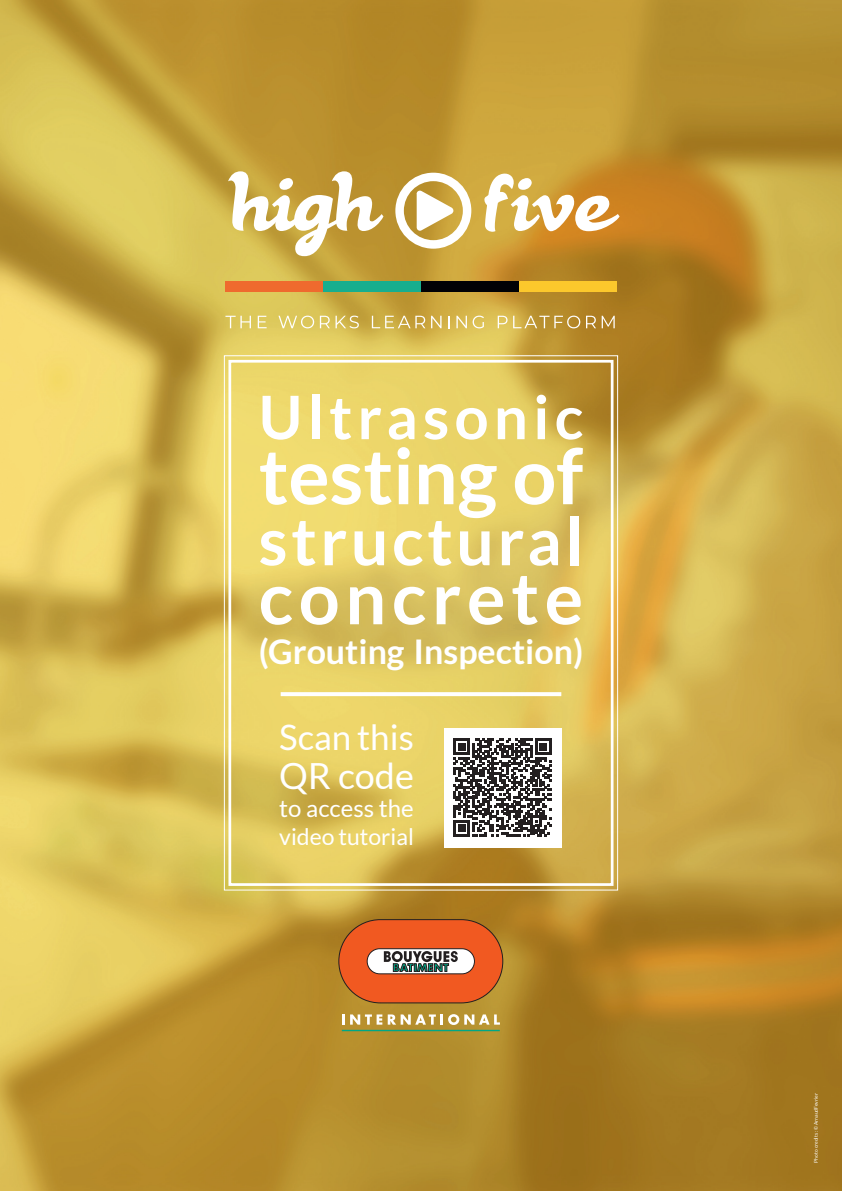
<style>
.page{position:relative;width:842px;height:1191px;background:#fff}
.page>*{position:absolute;margin:0;border:0;box-sizing:border-box;transform-origin:0 0}
.t1{font:700 77px "Lato";color:#fff}
.t2{font:700 72px "Lato";letter-spacing:.08em;color:#fff}
.t3{font:700 66px "Lato";letter-spacing:.055em;color:#fff}
.t4{font:700 60px "Lato";letter-spacing:.085em;color:#fff}
.t5{font:36px "Lato";color:#fff}
.t6{font:35px "Lato";color:#fff}
.t7{font:700 34px "Lato";color:#fff}
.t8{font:24px "Lato";color:#fff}
.t9{font:23px "Lato";color:#fff}
.t10{font:5px "Lato";color:#fff}
</style>
<div class="page">
<img style="left:0;top:0;width:842px;height:1191px">
<div style="left:228px;top:360px;width:385px;height:526px;border:3px solid #fff"></div>
<div style="left:444px;top:728px;width:117px;height:119px;background:#fff"></div>
<svg style="left:453px;top:738px;width:99px;height:98px"></svg>
<hr style="left:342px;top:1029px;width:158px;height:2px;background:#00a786">
<svg style="left:342px;top:1014px;width:40px;height:10px"></svg>
<svg style="left:388px;top:1014px;width:112px;height:11px"></svg>
<svg style="left:338px;top:919px;width:165px;height:84px;background:#d56b3b"></svg>
<svg style="left:281px;top:692px;width:280px;height:4px"></svg>
<svg style="left:225px;top:316px;width:26px;height:12px"></svg>
<svg style="left:258px;top:316px;width:9px;height:12px"></svg>
<svg style="left:278px;top:316px;width:36px;height:12px"></svg>
<svg style="left:320px;top:316px;width:39px;height:12px"></svg>
<svg style="left:372px;top:316px;width:53px;height:12px"></svg>
<svg style="left:431px;top:316px;width:11px;height:12px"></svg>
<svg style="left:448px;top:316px;width:2px;height:12px"></svg>
<svg style="left:456px;top:316px;width:11px;height:12px"></svg>
<svg style="left:473px;top:316px;width:11px;height:12px"></svg>
<svg style="left:498px;top:316px;width:9px;height:12px"></svg>
<svg style="left:513px;top:316px;width:67px;height:12px"></svg>
<svg style="left:586px;top:316px;width:10px;height:12px"></svg>
<svg style="left:602px;top:316px;width:13px;height:12px"></svg>
<svg style="left:228px;top:171px;width:155px;height:85px"></svg>
<svg style="left:395px;top:173px;width:76px;height:76px"></svg>
<div style="left:225px;top:281px;width:98px;height:11px;background:#ef6a2e"></div>
<div style="left:519px;top:281px;width:98px;height:11px;background:#fcc82c"></div>
<div style="left:421px;top:281px;width:98px;height:11px;background:#010105"></div>
<div style="left:323px;top:281px;width:98px;height:11px;background:#17ae8e"></div>
<svg style="left:484px;top:173px;width:136px;height:59px"></svg>
<h3 class="t4" style="left:259px;top:383px;width:326px">Ultrasonic</h3>
<h1 class="t1" style="left:259px;top:432px;width:326px">testing of</h1>
<h3 class="t3" style="left:259px;top:503px;width:326px">structural</h3>
<h2 class="t2" style="left:259px;top:557px;width:326px">concrete</h2>
<h3 class="t7" style="left:259px;top:632px;width:326px">(Grouting Inspection)</h3>
<h3 class="t6" style="left:279px;top:717px;width:136px">Scan this</h3>
<h3 class="t5" style="left:279px;top:755px;width:136px">QR code</h3>
<h3 class="t8" style="left:279px;top:795px;width:136px">to access the</h3>
<h3 class="t9" style="left:279px;top:824px;width:136px">video tutorial</h3>
<p class="t10" style="left:813px;top:1162px;width:71px;rotate:-90deg">Photo credits : © ArnaudFevrier</p>
</div>
